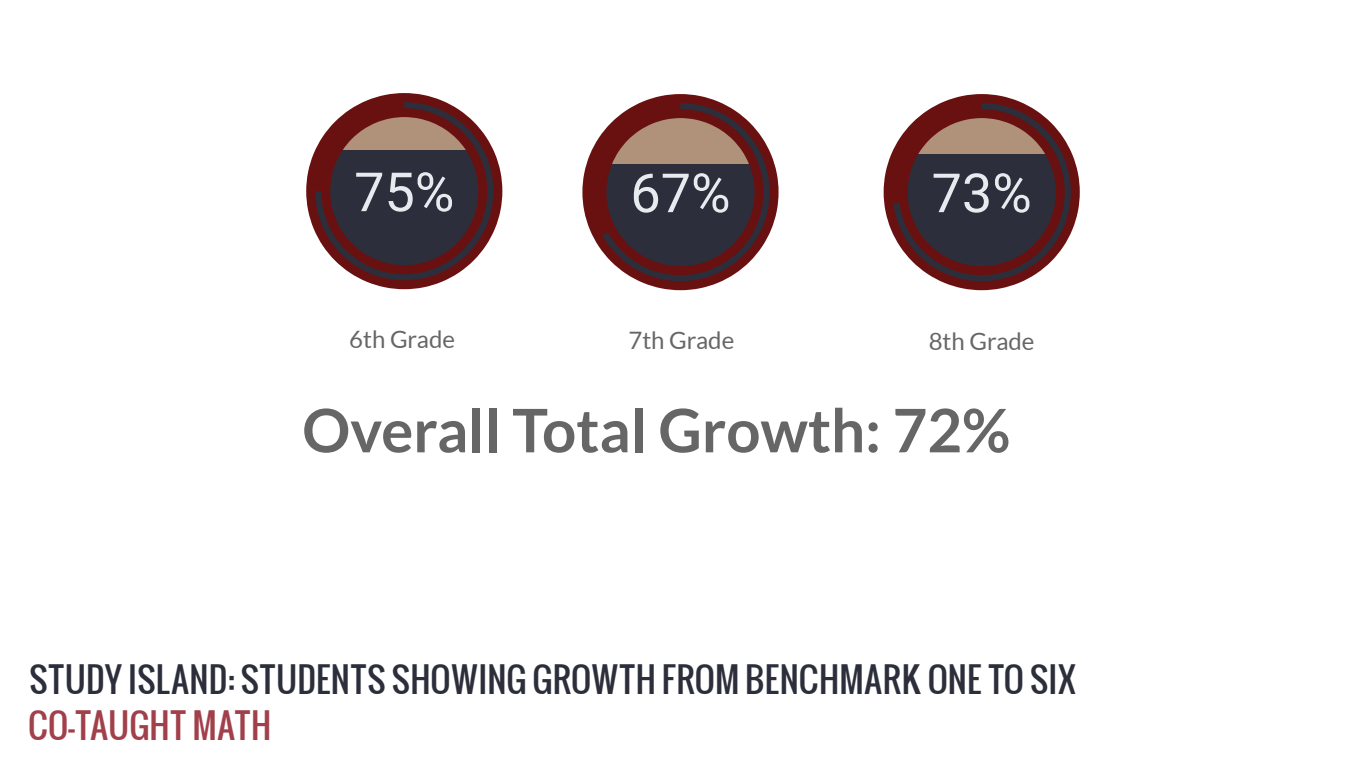
<style>
.page{position:relative;width:1366px;height:768px;background:#fff}
.page>*{position:absolute;margin:0;border:0;box-sizing:border-box;transform-origin:0 0}
.t1{font:700 60px "Lato";color:#666}
.t2{font:54px "Roboto";color:#e5ebef}
.t3{font:34px "Oswald";color:#2c2f3b}
.t4{font:34px "Oswald";color:#a1404b}
.t5{font:24px "Lato";color:#666}
</style>
<div class="page">
<svg style="left:306px;top:93px;width:197px;height:197px"></svg>
<svg style="left:582px;top:94px;width:197px;height:197px"></svg>
<svg style="left:883px;top:94px;width:197px;height:197px"></svg>
<h2 class="t2" style="left:354px;top:161px;width:102px">75%</h2>
<h2 class="t2" style="left:630px;top:162px;width:102px">67%</h2>
<h2 class="t2" style="left:932px;top:162px;width:102px">73%</h2>
<p class="t5" style="left:349px;top:326px;width:107px">6th Grade</p>
<p class="t5" style="left:628px;top:327px;width:107px">7th Grade</p>
<p class="t5" style="left:929px;top:328px;width:107px">8th Grade</p>
<h1 class="t1" style="left:302px;top:396px;width:710px">Overall Total Growth: 72%</h1>
<p class="t3" style="left:29px;top:653px;width:1049px">STUDY ISLAND: STUDENTS SHOWING GROWTH FROM BENCHMARK ONE TO SIX</p>
<p class="t4" style="left:28px;top:699px;width:245px">CO-TAUGHT MATH</p>
</div>
